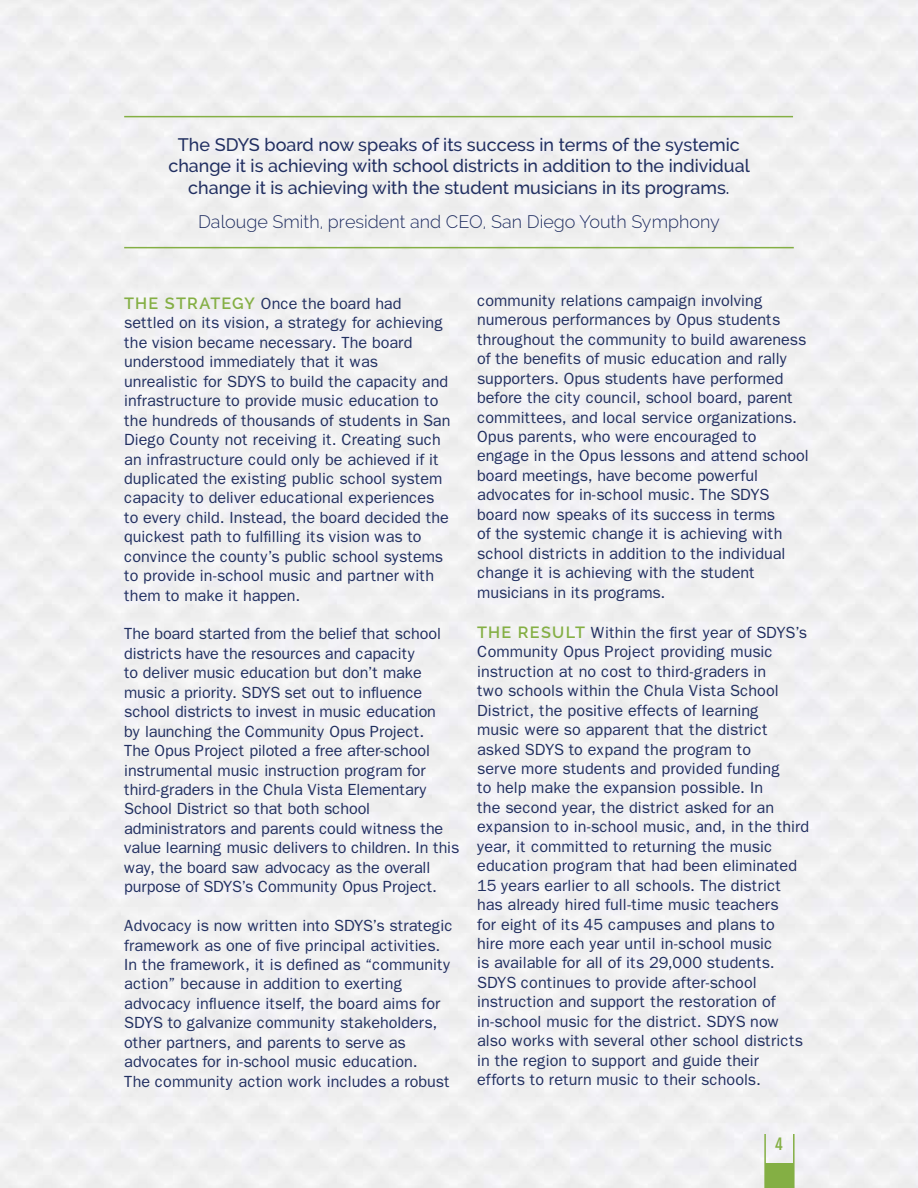
<style>
.page{position:relative;width:918px;height:1188px;background:#fff}
.page>*{position:absolute;margin:0;border:0;box-sizing:border-box;transform-origin:0 0}
.t1{font:500 18px/21.6px "Raleway";color:#212f61;text-align:center}
.t2{font:300 18px "Raleway";color:#212f61}
.t3{font:16.2px/19.5px "Franklin Gothic";letter-spacing:-.005em;color:#212f61}
.t4{font:15px "Fjalla One";color:#84af44}
.s1{font-family:"Raleway";font-weight:600;color:#84af44}
</style>
<div class="page">
<hr style="left:124px;top:116px;width:669px;height:1px;background:#84af44">
<hr style="left:764px;top:1134px;width:2px;height:54px;background:#84af44">
<hr style="left:124px;top:247px;width:670px;height:1px;background:#84af44">
<hr style="left:793px;top:1134px;width:2px;height:54px;background:#84af44">
<div style="left:765px;top:1163px;width:29px;height:25px;background:#84af44"></div>
<p class="t1" style="left:168px;top:134px;width:583px">The SDYS board now speaks of its success in terms of the systemic change it is achieving with school districts in addition to the individual change it is achieving with the student musicians in its programs.</p>
<p class="t2" style="left:198px;top:211px;width:523px">Dalouge Smith, president and CEO, San Diego Youth Symphony</p>
<p class="t3" style="left:124px;top:294px;width:328px"><span class="s1">THE STRATEGY</span> Once the board had settled on its vision, a strategy for achieving the vision became necessary. The board understood immediately that it was unrealistic for SDYS to build the capacity and infrastructure to provide music education to the hundreds of thousands of students in San Diego County not receiving it. Creating such an infrastructure could only be achieved if it duplicated the existing public school system capacity to deliver educational experiences to every child. Instead, the board decided the quickest path to fulfilling its vision was to convince the county’s public school systems to provide in-school music and partner with them to make it happen.</p>
<p class="t3" style="left:124px;top:624px;width:336px">The board started from the belief that school districts have the resources and capacity<br>to deliver music education but don’t make music a priority. SDYS set out to influence school districts to invest in music education<br>by launching the Community Opus Project.<br>The Opus Project piloted a free after-school instrumental music instruction program for third-graders in the Chula Vista Elementary School District so that both school administrators and parents could witness the value learning music delivers to children. In this way, the board saw advocacy as the overall purpose of SDYS’s Community Opus Project.</p>
<p class="t3" style="left:124px;top:916px;width:331px">Advocacy is now written into SDYS’s strategic framework as one of five principal activities.<br>In the framework, it is defined as “community action” because in addition to exerting advocacy influence itself, the board aims for SDYS to galvanize community stakeholders, other partners, and parents to serve as advocates for in-school music education.<br>The community action work includes a robust</p>
<p class="t3" style="left:477px;top:291px;width:333px">community relations campaign involving numerous performances by Opus students throughout the community to build awareness of the benefits of music education and rally supporters. Opus students have performed before the city council, school board, parent committees, and local service organizations.<br>Opus parents, who were encouraged to engage in the Opus lessons and attend school board meetings, have become powerful advocates for in-school music. The SDYS board now speaks of its success in terms<br>of the systemic change it is achieving with school districts in addition to the individual change it is achieving with the student musicians in its programs.</p>
<p class="t3" style="left:477px;top:623px;width:334px"><span class="s1">THE R ESULT</span> Within the first year of SDYS’s Community Opus Project providing music instruction at no cost to third-graders in<br>two schools within the Chula Vista School District, the positive effects of learning<br>music were so apparent that the district asked SDYS to expand the program to<br>serve more students and provided funding<br>to help make the expansion possible. In<br>the second year, the district asked for an expansion to in-school music, and, in the third year, it committed to returning the music education program that had been eliminated 15 years earlier to all schools. The district has already hired full-time music teachers<br>for eight of its 45 campuses and plans to<br>hire more each year until in-school music<br>is available for all of its 29,000 students.<br>SDYS continues to provide after-school instruction and support the restoration of in-school music for the district. SDYS now also works with several other school districts in the region to support and guide their efforts to return music to their schools.</p>
<p class="t4" style="left:775px;top:1135px;width:10px">4</p>
</div>
